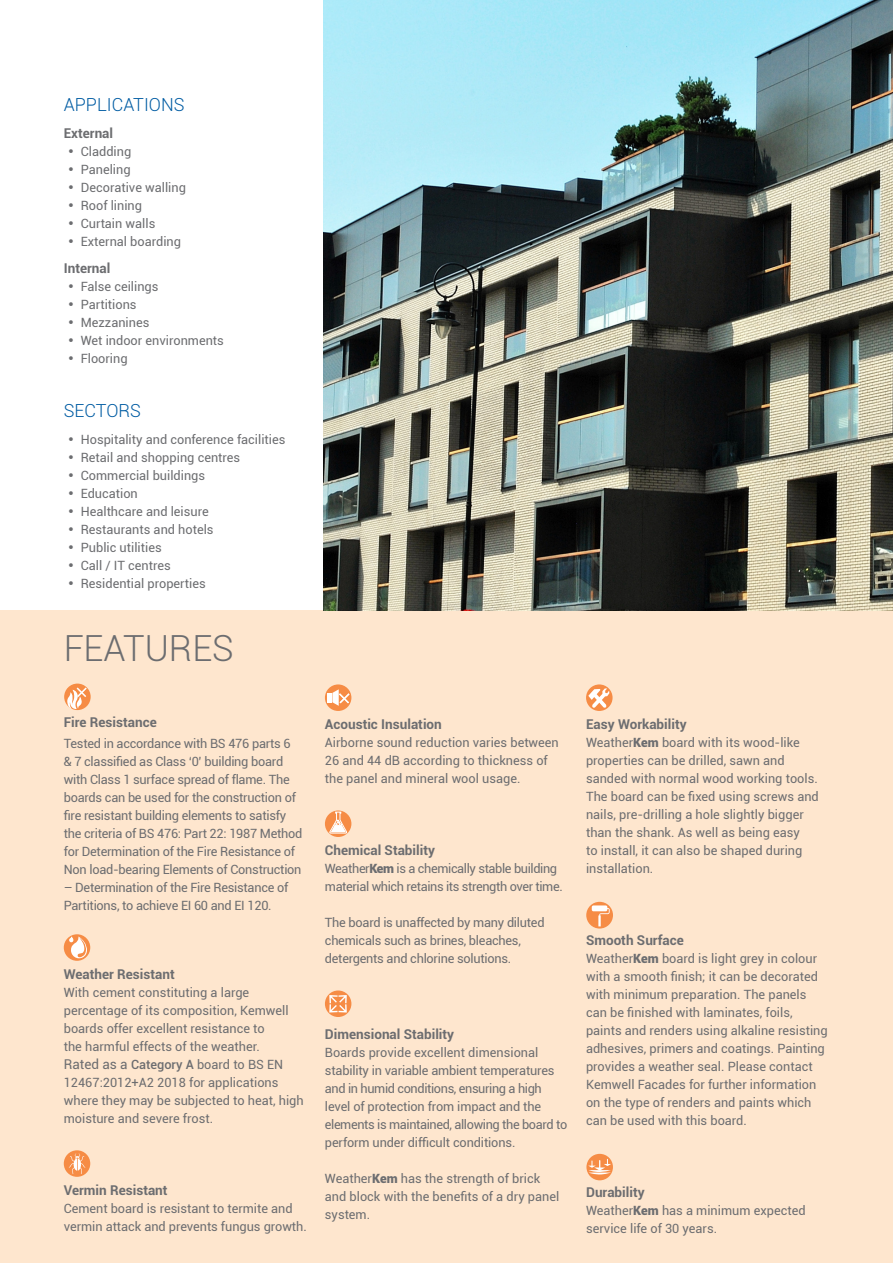
<style>
.page{position:relative;width:893px;height:1263px;background:#fff}
.page>*{position:absolute;margin:0;border:0;box-sizing:border-box;transform-origin:0 0}
.t1{font:300 36px "Roboto";color:#6c6d70}
.t2{font:300 18px "Roboto";color:#015ca3}
.Body_copy{font:700 13.5px "Roboto";color:#6c6d70}
.Body_copy-2{font:12.75px/18px "Roboto";color:#6c6d70}
.Body_copy-3{font:12.75px/18px "Roboto";letter-spacing:-.02em;color:#6c6d70}
.Body_copy-4{font:12.75px/18px "Roboto";letter-spacing:-.03em;color:#6c6d70}
.s1{font-size:13.5px}
.s2{font-weight:500}
.s3{font-weight:900}
</style>
<div class="page">
<div style="left:0;top:610px;width:893px;height:653px;background:#fee6ce"></div>
<svg style="left:64px;top:683px;width:27px;height:27px"></svg>
<svg style="left:67px;top:686px;width:21px;height:23px"></svg>
<div style="left:64px;top:934px;width:26px;height:27px;background:#f68c45;border-radius:50%"></div>
<svg style="left:69px;top:936px;width:18px;height:22px"></svg>
<div style="left:64px;top:1150px;width:26px;height:27px;background:#f68c45;border-radius:50%"></div>
<svg style="left:69px;top:1153px;width:16px;height:21px"></svg>
<div style="left:325px;top:684px;width:26px;height:27px;background:#f68c45;border-radius:50%"></div>
<svg style="left:327px;top:689px;width:24px;height:17px"></svg>
<div style="left:325px;top:810px;width:26px;height:27px;background:#f68c45;border-radius:50%"></div>
<svg style="left:329px;top:811px;width:19px;height:24px"></svg>
<svg style="left:325px;top:990px;width:26px;height:27px"></svg>
<svg style="left:329px;top:995px;width:18px;height:17px"></svg>
<svg style="left:586px;top:684px;width:27px;height:27px"></svg>
<svg style="left:588px;top:688px;width:21px;height:20px"></svg>
<div style="left:586px;top:902px;width:27px;height:26px;background:#f68c45;border-radius:50%"></div>
<svg style="left:592px;top:905px;width:18px;height:21px"></svg>
<svg style="left:586px;top:1154px;width:27px;height:26px"></svg>
<svg style="left:588px;top:1159px;width:23px;height:15px"></svg>
<img style="left:323px;top:0;width:570px;height:610px">
<p class="t2" style="left:64px;top:92px;width:122px">APPLICATIONS</p>
<p class="Body_copy" style="left:64px;top:124px;width:51px">External</p>
<p class="Body_copy-2" style="left:68px;top:142px;width:65px">• Cladding</p>
<p class="Body_copy-2" style="left:68px;top:160px;width:64px">• Paneling</p>
<p class="Body_copy-2" style="left:68px;top:178px;width:119px">• Decorative walling</p>
<p class="Body_copy-2" style="left:68px;top:196px;width:76px">• Roof lining</p>
<p class="Body_copy-2" style="left:68px;top:214px;width:89px">• Curtain walls</p>
<p class="Body_copy-2" style="left:68px;top:232px;width:115px">• External boarding</p>
<p class="Body_copy" style="left:64px;top:259px;width:48px">Internal</p>
<p class="Body_copy-2" style="left:68px;top:277px;width:92px">• False ceilings</p>
<p class="Body_copy-2" style="left:68px;top:295px;width:70px">• Partitions</p>
<p class="Body_copy-2" style="left:68px;top:313px;width:83px">• Mezzanines</p>
<p class="Body_copy-2" style="left:68px;top:331px;width:157px">• Wet indoor environments</p>
<p class="Body_copy-2" style="left:68px;top:349px;width:61px">• Flooring</p>
<p class="t2" style="left:64px;top:398px;width:79px">SECTORS</p>
<p class="Body_copy-2" style="left:68px;top:430px;width:219px">• Hospitality and conference facilities</p>
<p class="Body_copy-2" style="left:68px;top:448px;width:174px">• Retail and shopping centres</p>
<p class="Body_copy-2" style="left:68px;top:466px;width:139px">• Commercial buildings</p>
<p class="Body_copy-2" style="left:68px;top:484px;width:71px">• Education</p>
<p class="Body_copy-2" style="left:68px;top:502px;width:142px">• Healthcare and leisure</p>
<p class="Body_copy-2" style="left:68px;top:520px;width:147px">• Restaurants and hotels</p>
<p class="Body_copy-2" style="left:68px;top:538px;width:95px">• Public utilities</p>
<p class="Body_copy-2" style="left:68px;top:556px;width:104px">• Call / IT centres</p>
<p class="Body_copy-2" style="left:68px;top:574px;width:139px">• Residential properties</p>
<p class="t1" style="left:64px;top:623px;width:172px">FEATURES</p>
<p class="Body_copy" style="left:64px;top:713px;width:94px">Fire Resistance</p>
<p class="Body_copy-3" style="left:64px;top:734px;width:240px">Tested in accordance with BS 476 parts 6<br>&amp; 7 classified as Class ‘0’ building board with Class 1 surface spread of flame. The boards can be used for the construction of fire resistant building elements to satisfy the criteria of BS 476: Part 22: 1987 Method for Determination of the Fire Resistance of Non load-bearing Elements of Construction</p>
<p class="Body_copy-3" style="left:64px;top:878px;width:226px">– Determination of the Fire Resistance of<br>Partitions, to achieve EI 60 and EI 120.</p>
<p class="Body_copy" style="left:64px;top:965px;width:112px">Weather Resistant</p>
<p class="Body_copy-2" style="left:64px;top:983px;width:241px">With cement constituting a large percentage of its composition, Kemwell boards offer excellent resistance to<br>the harmful effects of the weather.<br><span class="s1">Rated as a</span> <span class="s2">Category A</span> board to BS EN 12467:2012+A2 2018 for applications where they may be subjected to heat, high moisture and severe frost.</p>
<p class="Body_copy" style="left:64px;top:1181px;width:105px">Vermin Resistant</p>
<p class="Body_copy-2" style="left:64px;top:1199px;width:245px">Cement board is resistant to termite and vermin attack and prevents fungus growth.</p>
<p class="Body_copy" style="left:325px;top:715px;width:118px">Acoustic Insulation</p>
<p class="Body_copy-2" style="left:325px;top:733px;width:235px">Airborne sound reduction varies between<br>26 and 44 dB according to thickness of the panel and mineral wool usage.</p>
<p class="Body_copy" style="left:325px;top:841px;width:112px">Chemical Stability</p>
<p class="Body_copy-4" style="left:325px;top:859px;width:239px">Weather<span class="s3">Kem</span> is a chemically stable building material which retains its strength over time.</p>
<p class="Body_copy-3" style="left:325px;top:913px;width:221px">The board is unaffected by many diluted chemicals such as brines, bleaches, detergents and chlorine solutions.</p>
<p class="Body_copy" style="left:325px;top:1024px;width:131px">Dimensional Stability</p>
<p class="Body_copy-2" style="left:325px;top:1043px;width:244px">Boards provide excellent dimensional stability in variable ambient temperatures and in humid conditions, ensuring a high level of protection from impact and the elements is maintained, allowing the board to perform under difficult conditions.</p>
<p class="Body_copy-2" style="left:325px;top:1169px;width:236px">Weather<span class="s3">Kem</span> has the strength of brick and block with the benefits of a dry panel system.</p>
<p class="Body_copy" style="left:586px;top:715px;width:102px">Easy Workability</p>
<p class="Body_copy-2" style="left:586px;top:733px;width:234px">Weather<span class="s3">Kem</span> board with its wood-like properties can be drilled, sawn and sanded with normal wood working tools.<br>The board can be fixed using screws and nails, pre-drilling a hole slightly bigger than the shank. As well as being easy<br>to install, it can also be shaped during installation.</p>
<p class="Body_copy" style="left:586px;top:931px;width:99px">Smooth Surface</p>
<p class="Body_copy-2" style="left:586px;top:949px;width:243px">Weather<span class="s3">Kem</span> board is light grey in colour with a smooth finish; it can be decorated with minimum preparation. The panels can be finished with laminates, foils, paints and renders using alkaline resisting adhesives, primers and coatings. Painting provides a weather seal. Please contact Kemwell Facades for further information on the type of renders and paints which can be used with this board.</p>
<p class="Body_copy" style="left:586px;top:1183px;width:60px">Durability</p>
<p class="Body_copy-2" style="left:586px;top:1201px;width:221px">Weather<span class="s3">Kem</span> has a minimum expected service life of 30 years.</p>
</div>
